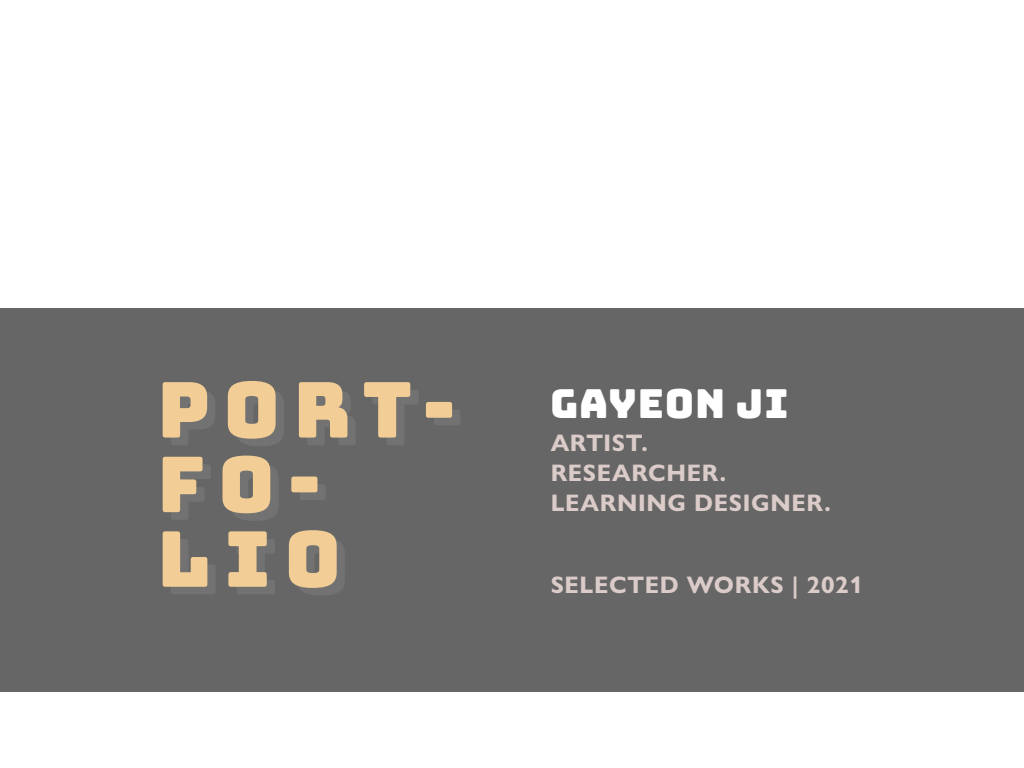
<style>
.page{position:relative;width:1024px;height:768px;background:#fff}
.page>*{position:absolute;margin:0;border:0;box-sizing:border-box;transform-origin:0 0}
.t1{font:77px/74.6px "Bungee";letter-spacing:.175em;color:#f2cd95}
.t2{font:40px "Bungee";letter-spacing:.025em;color:#fff}
.t3{font:700 24px/30px "Gill Sans Nova";letter-spacing:.025em;color:#dbccc9}
</style>
<div class="page">
<div style="left:0;top:308px;width:1024px;height:384px;background:#666"></div>
<h1 class="t1" style="left:157px;top:374px;width:299px">PORT-<br>FO-<br>LIO</h1>
<h2 class="t2" style="left:550px;top:381px;width:240px">GAYEON JI</h2>
<p class="t3" style="left:551px;top:428px;width:281px">ARTIST.<br>RESEARCHER.<br>LEARNING DESIGNER.</p>
<p class="t3" style="left:551px;top:570px;width:314px">SELECTED WORKS | 2021</p>
</div>
